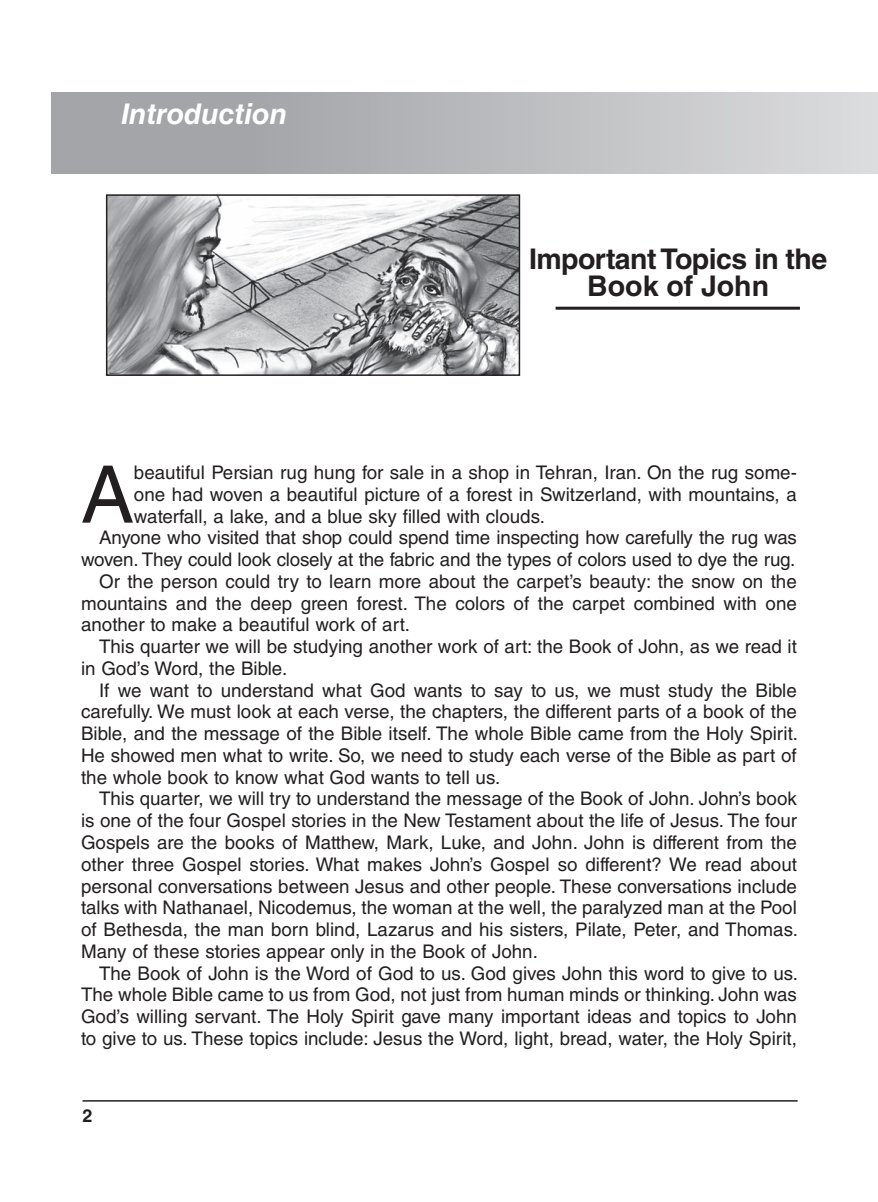
<style>
.page{position:relative;width:878px;height:1202px;background:#fff}
.page>*{position:absolute;margin:0;border:0;box-sizing:border-box;transform-origin:0 0}
.Body_Text_Drop_Cap{font:79.35px "Helvetica LT Std";color:#231f20}
.Intro_Title{font:700 28.5px/27px "Helvetica LT Std";letter-spacing:-.02em;color:#231f20;text-align:center}
.Subheadings{font:italic 700 28.5px "Helvetica LT Std";color:#fff}
.Body_Text{font:18.75px/21.8px "Helvetica LT Std";color:#231f20;text-align:justify}
.Body_Text_Drop_Cap-2{font:18.75px/21.8px "Helvetica LT Std";color:#231f20;text-align:justify}
.t1{font:700 18px "Helvetica LT Std";color:#231f20}
</style>
<div class="page">
<hr style="left:82px;top:1100px;width:715px;height:1px;background:#231f20">
<hr style="left:555px;top:307px;width:245px;height:3px;background:#231f20">
<img style="left:109px;top:197px;width:408px;height:176px">
<div style="left:106px;top:194px;width:414px;height:182px;border:2px solid #231f20"></div>
<div style="left:51px;top:93px;width:827px;height:81px;background:linear-gradient(to right,#9a9b9f,#d9dadb)"></div>
<p class="Subheadings" style="left:121px;top:96px;width:167px">Introduction</p>
<p class="Intro_Title" style="left:529px;top:245px;width:300px">Important Topics in the<br>Book of John</p>
<p class="Body_Text_Drop_Cap" style="left:81px;top:449px;width:54px">A</p>
<p class="Body_Text_Drop_Cap-2" style="left:134px;top:461px;width:664px">beautiful Persian rug hung for sale in a shop in Tehran, Iran. On the rug some&shy;one had woven a beautiful picture of a forest in Switzerland, with mountains, a waterfall, a lake, and a blue sky filled with clouds.</p>
<p class="Body_Text" style="left:81px;top:527px;width:717px;text-align:right">Anyone who visited that shop could spend time inspecting how carefully the rug was woven. They could look closely at the fabric and the types of colors used to dye the rug.</p>
<p class="Body_Text" style="left:81px;top:570px;width:717px;text-indent:18px">Or the person could try to learn more about the carpet’s beauty: the snow on the mountains and the deep green forest. The colors of the carpet combined with one another to make a beautiful work of art.</p>
<p class="Body_Text" style="left:81px;top:635px;width:717px;text-indent:18px">This quarter we will be studying another work of art: the Book of John, as we read it in God’s Word, the Bible.</p>
<p class="Body_Text" style="left:81px;top:679px;width:718px;text-indent:18px">If we want to understand what God wants to say to us, we must study the Bible carefully. We must look at each verse, the chapters, the different parts of a book of the Bible, and the message of the Bible itself. The whole Bible came from the Holy Spirit.<br>He showed men what to write. So, we need to study each verse of the Bible as part of the whole book to know what God wants to tell us.</p>
<p class="Body_Text" style="left:81px;top:788px;width:718px;text-indent:18px">This quarter, we will try to understand the message of the Book of John. John’s book is one of the four Gospel stories in the New Testament about the life of Jesus. The four Gospels are the books of Matthew, Mark, Luke, and John. John is different from the other three Gospel stories. What makes John’s Gospel so different? We read about personal conversations between Jesus and other people. These conversations include talks with Nathanael, Nicodemus, the woman at the well, the paralyzed man at the Pool of Bethesda, the man born blind, Lazarus and his sisters, Pilate, Peter, and Thomas.<br>Many of these stories appear only in the Book of John.</p>
<p class="Body_Text" style="left:81px;top:962px;width:718px;text-indent:18px">The Book of John is the Word of God to us. God gives John this word to give to us.<br>The whole Bible came to us from God, not just from human minds or thinking. John was God’s willing servant. The Holy Spirit gave many important ideas and topics to John to give to us. These topics include: Jesus the Word, light, bread, water, the Holy Spirit,</p>
<p class="t1" style="left:82px;top:1104px;width:12px">2</p>
</div>
